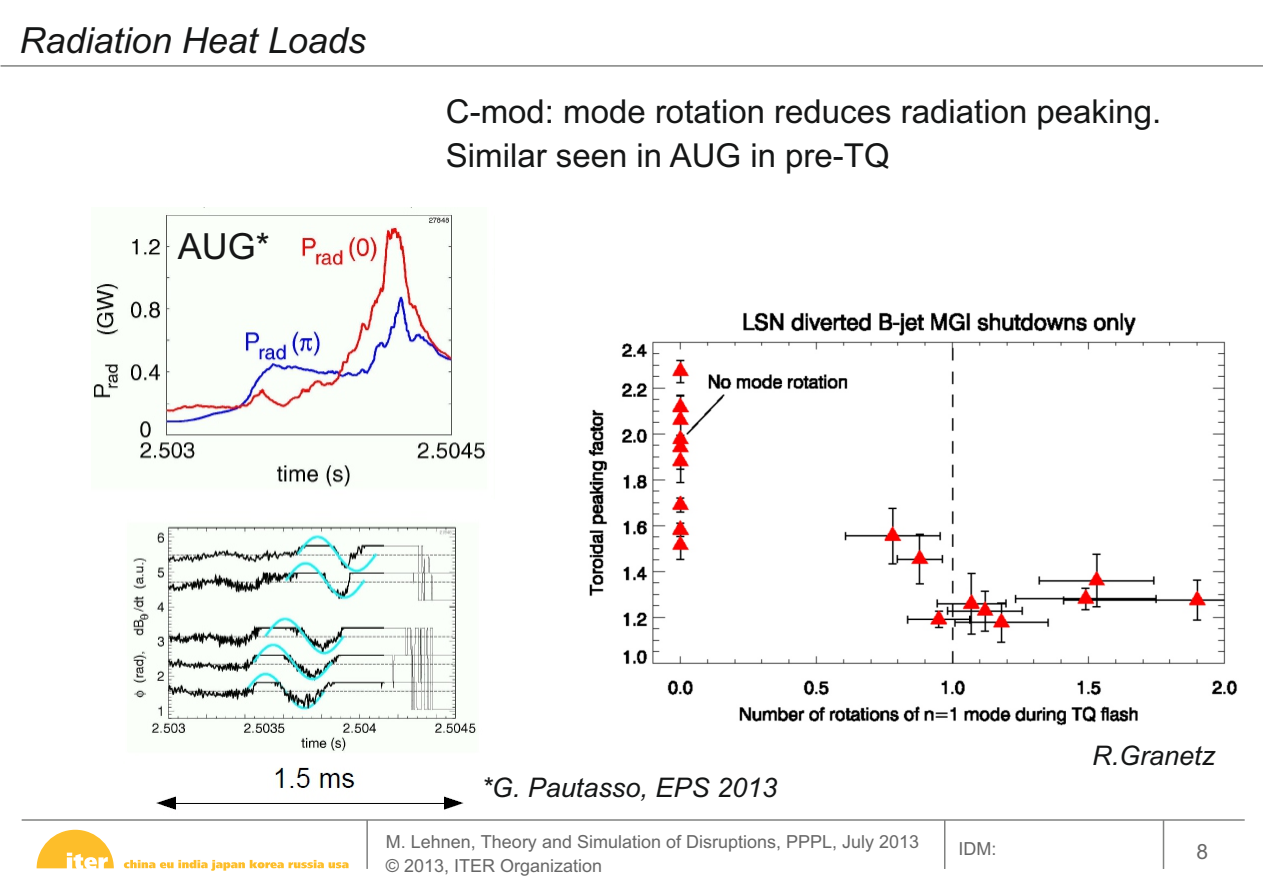
<style>
.page{position:relative;width:1263px;height:893px;background:#fff}
.page>*{position:absolute;margin:0;border:0;box-sizing:border-box;transform-origin:0 0}
.t1{font:italic 36px "Arial";color:#151616}
.t2{font:36px "Arial";color:#151616}
.t3{font:33px/44.2px "Arial";color:#151616}
.t4{font:italic 27px "Arial";color:#151616}
.t5{font:21px "Arial";color:#676767}
.t6{font:18px/24.2px "Arial";color:#676767}
</style>
<div class="page">
<svg style="left:37px;top:830px;width:77px;height:38px"></svg>
<svg style="left:124px;top:860px;width:225px;height:11px"></svg>
<hr style="left:22px;top:819px;width:1223px;height:2px;background:#818281">
<hr style="left:366px;top:820px;width:2px;height:49px;background:#818281">
<hr style="left:1163px;top:820px;width:1px;height:49px;background:#818281">
<hr style="left:1px;top:65px;width:1262px;height:2px;background:#818281">
<hr style="left:944px;top:820px;width:1px;height:49px;background:#818281">
<img style="left:588px;top:312px;width:650px;height:414px">
<img style="left:93px;top:214px;width:394px;height:596px">
<h1 class="t1" style="left:20px;top:26px;width:348px">Radiation Heat Loads</h1>
<h1 class="t2" style="left:178px;top:233px;width:94px">AUG*</h1>
<h2 class="t3" style="left:446px;top:93px;width:717px">C-mod: mode rotation reduces radiation peaking.<br>Similar seen in AUG in pre-TQ</h2>
<h3 class="t4" style="left:481px;top:777px;width:297px">*G. Pautasso, EPS 2013</h3>
<h3 class="t4" style="left:1092px;top:745px;width:125px">R.Granetz</h3>
<p class="t6" style="left:386px;top:831px;width:535px">M. Lehnen, Theory and Simulation of Disruptions, PPPL, July 2013 © 2013, ITER Organization</p>
<p class="t6" style="left:958px;top:838px;width:39px">IDM:</p>
<p class="t5" style="left:1196px;top:844px;width:13px">8</p>
</div>
